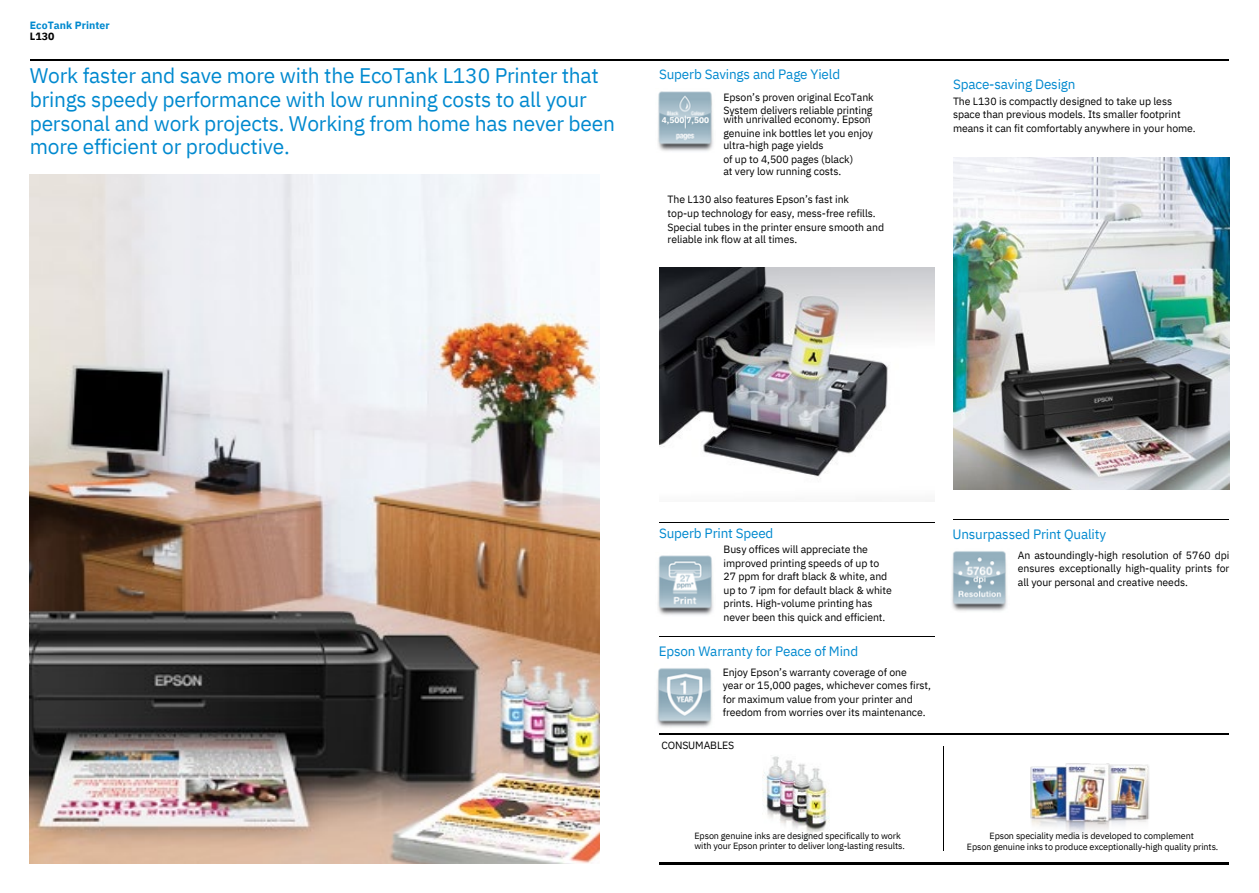
<style>
.page{position:relative;width:1259px;height:893px;background:#fff}
.page>*{position:absolute;margin:0;border:0;box-sizing:border-box;transform-origin:0 0}
.t1{font:21px/23.7px "IBM Plex Sans";letter-spacing:-.01em;color:#0089cf}
.t2{font:13.5px "IBM Plex Sans";letter-spacing:-.01em;color:#0089cf}
.t3{font:10.5px/13.5px "IBM Plex Sans";letter-spacing:-.005em;color:#000}
.t4{font:700 10.5px/11.2px "IBM Plex Sans";letter-spacing:.005em;color:#0089cf}
.t5{font:9px/10.2px "IBM Plex Sans";letter-spacing:-.01em;color:#000}
.t6{font:700 8.25px "IBM Plex Sans";letter-spacing:.005em;color:#fff}
.s1{color:#000}
</style>
<div class="page">
<hr style="left:30px;top:60px;width:1199px;height:1px;background:#000">
<img style="left:30px;top:174px;width:569px;height:689px">
<img style="left:658px;top:555px;width:55px;height:60px">
<img style="left:656px;top:668px;width:56px;height:60px">
<img style="left:953px;top:157px;width:276px;height:332px">
<img style="left:659px;top:267px;width:276px;height:210px">
<hr style="left:659px;top:522px;width:276px;height:1px;background:#000">
<hr style="left:659px;top:636px;width:276px;height:1px;background:#000">
<hr style="left:953px;top:519px;width:275px;height:1px;background:#000">
<img style="left:762px;top:756px;width:68px;height:78px">
<img style="left:1030px;top:763px;width:119px;height:70px">
<hr style="left:659px;top:733px;width:570px;height:1px;background:#000">
<hr style="left:659px;top:862px;width:570px;height:1px;background:#000">
<hr style="left:943px;top:746px;width:1px;height:104px;background:#000">
<img style="left:952px;top:551px;width:55px;height:60px">
<img style="left:658px;top:91px;width:55px;height:60px">
<h1 class="t4" style="left:30px;top:19px;width:82px">EcoTank Printer<br><span class="s1">L130</span></h1>
<h4 class="t1" style="left:30px;top:64px;width:587px">Work faster and save more with the EcoTank L130 Printer that brings speedy performance with low running costs to all your personal and work projects. Working from home has never been more efficient or productive.</h4>
<h2 class="t2" style="left:659px;top:65px;width:183px">Superb Savings and Page Yield</h2>
<p class="t6" style="left:662px;top:115px;width:49px">4,500 7,500</p>
<h5 class="t3" style="left:723px;top:90px;width:152px">Epson’s proven original EcoTank<br>System delivers reliable printing</h5>
<h5 class="t3" style="left:723px;top:112px;width:151px">with unrivalled economy. Epson genuine ink bottles let you enjoy</h5>
<h5 class="t3" style="left:723px;top:138px;width:131px">ultra-high page yields<br>of up to 4,500 pages (black)</h5>
<h5 class="t3" style="left:723px;top:164px;width:119px">at very low running costs.</h5>
<h5 class="t3" style="left:668px;top:191px;width:210px;line-height:14.7px">The L130 also features Epson’s fast ink top-up technology for easy, mess-free refills.</h5>
<h5 class="t3" style="left:668px;top:220px;width:218px">Special tubes in the printer ensure smooth and</h5>
<p class="t3" style="left:668px;top:232px;width:131px">reliable ink flow at all times.</p>
<h6 class="t2" style="left:953px;top:75px;width:124px">Space-saving Design</h6>
<h6 class="t3" style="left:953px;top:94px;width:244px">The L130 is compactly designed to take up less space than previous models. Its smaller footprint means it can fit comfortably anywhere in your home.</h6>
<p class="t2" style="left:659px;top:524px;width:116px">Superb Print Speed</p>
<h2 class="t3" style="left:724px;top:542px;width:170px">Busy offices will appreciate the improved printing speeds of up to 27 ppm for draft black &amp; white, and up to 7 ipm for default black &amp; white prints. High-volume printing has never been this quick and efficient.</h2>
<p class="t2" style="left:659px;top:642px;width:201px">Epson Warranty for Peace of Mind</p>
<p class="t3" style="left:723px;top:664px;width:210px">Enjoy Epson’s warranty coverage of one<br>year or 15,000 pages, whichever comes first, for maximum value from your printer and freedom from worries over its maintenance.</p>
<h5 class="t3" style="left:661px;top:738px;width:74px">CONSUMABLES</h5>
<p class="t2" style="left:952px;top:525px;width:155px">Unsurpassed Print Quality</p>
<p class="t3" style="left:1018px;top:547px;width:213px;text-align:justify">An astoundingly-high resolution of 5760 dpi ensures exceptionally high-quality prints for all your personal and creative needs.</p>
<h2 class="t5" style="left:694px;top:830px;width:212px">Epson genuine inks are designed specifically to work with your Epson printer to deliver long-lasting results.</h2>
<p class="t5" style="left:989px;top:830px;width:206px">Epson speciality media is developed to complement</p>
<p class="t5" style="left:967px;top:840px;width:253px">Epson genuine inks to produce exceptionally-high quality prints.</p>
</div>
